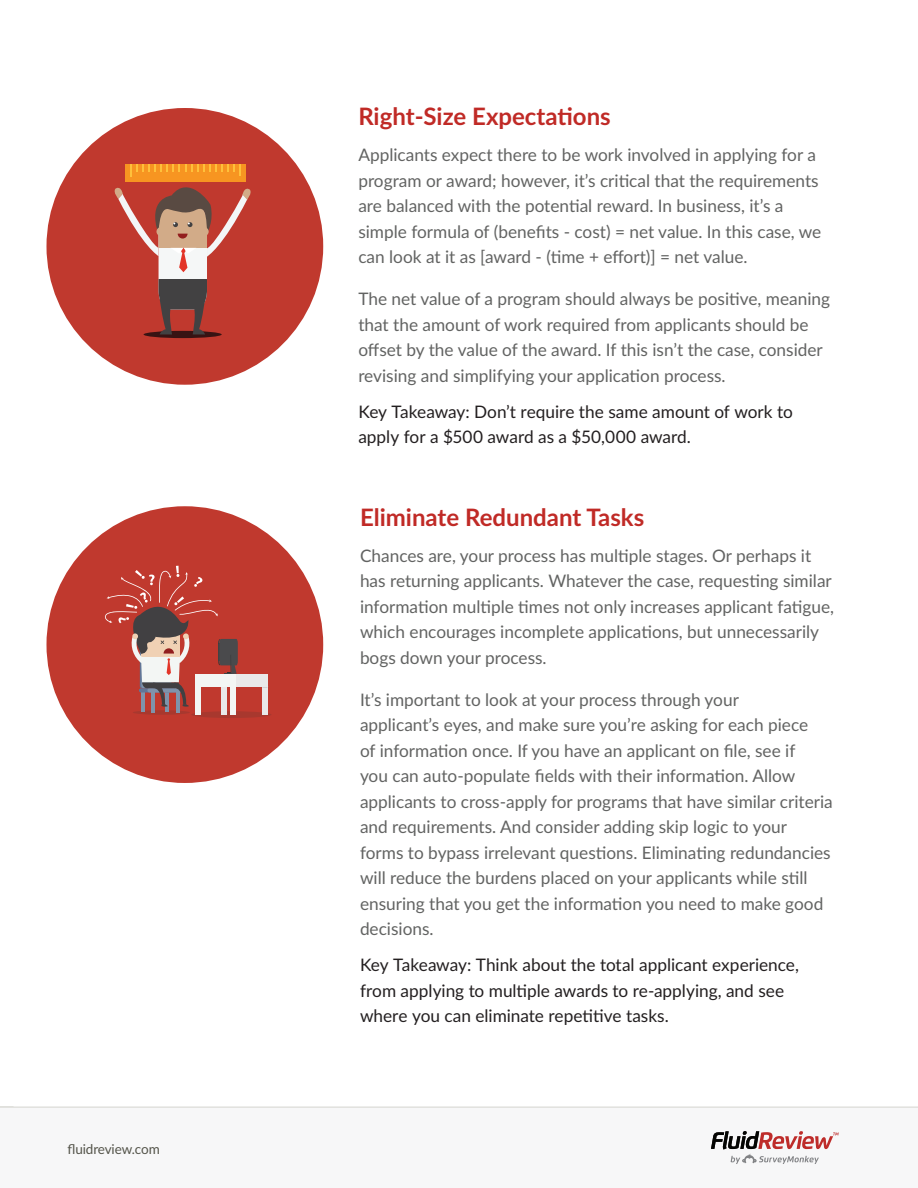
<style>
.page{position:relative;width:918px;height:1188px;background:#fff}
.page>*{position:absolute;margin:0;border:0;box-sizing:border-box;transform-origin:0 0}
.t1{font:700 24px "Lato";color:#c02a26}
.t2{font:17.25px/25.5px "Lato";color:#626362}
.t3{font:17.25px/25.5px "Lato";color:#231f20}
.t4{font:13.5px "Lato";letter-spacing:-.01em;color:#54544a}
</style>
<div class="page">
<div style="left:46px;top:506px;width:277px;height:277px;background:#c0392e;border-radius:50%"></div>
<svg style="left:105px;top:566px;width:166px;height:152px"></svg>
<div style="left:46px;top:108px;width:277px;height:277px;background:#c0392e;border-radius:50%"></div>
<svg style="left:144px;top:331px;width:78px;height:7px"></svg>
<svg style="left:114px;top:164px;width:137px;height:170px"></svg>
<div style="left:156px;top:227px;width:9px;height:9px;background:#d2ab88;border-radius:50%"></div>
<div style="left:200px;top:227px;width:9px;height:9px;background:#d2ab88;border-radius:50%"></div>
<div style="left:0;top:1107px;width:918px;height:81px;background:#f7f7f8"></div>
<hr style="left:0;top:1107px;width:918px;height:1px;background:#d4d4cf">
<svg style="left:711px;top:1131px;width:127px;height:33px"></svg>
<p class="t4" style="left:68px;top:1139px;width:94px">fluidreview.com</p>
<p class="t1" style="left:358px;top:99px;width:254px">Right-Size Expectations</p>
<p class="t2" style="left:358px;top:142px;width:464px">Applicants expect there to be work involved in applying for a program or award; however, it’s critical that the requirements are balanced with the potential reward. In business, it’s a simple formula of (benefits - cost) = net value. In this case, we can look at it as [award - (time + effort)] = net value.</p>
<p class="t2" style="left:358px;top:286px;width:473px">The net value of a program should always be positive, meaning that the amount of work required from applicants should be offset by the value of the award. If this isn’t the case, consider revising and simplifying your application process.</p>
<p class="t3" style="left:358px;top:398px;width:436px">Key Takeaway: Don’t require the same amount of work to apply for a $500 award as a $50,000 award.</p>
<p class="t1" style="left:360px;top:499px;width:286px">Eliminate Redundant Tasks</p>
<p class="t2" style="left:360px;top:542px;width:476px">Chances are, your process has multiple stages. Or perhaps it has returning applicants. Whatever the case, requesting similar information multiple times not only increases applicant fatigue, which encourages incomplete applications, but unnecessarily bogs down your process.</p>
<p class="t2" style="left:360px;top:686px;width:474px">It’s important to look at your process through your<br>applicant’s eyes, and make sure you’re asking for each piece<br>of information once. If you have an applicant on file, see if<br>you can auto-populate fields with their information. Allow applicants to cross-apply for programs that have similar criteria and requirements. And consider adding skip logic to your forms to bypass irrelevant questions. Eliminating redundancies will reduce the burdens placed on your applicants while still ensuring that you get the information you need to make good decisions.</p>
<p class="t3" style="left:360px;top:951px;width:440px">Key Takeaway: Think about the total applicant experience, from applying to multiple awards to re-applying, and see where you can eliminate repetitive tasks.</p>
</div>
